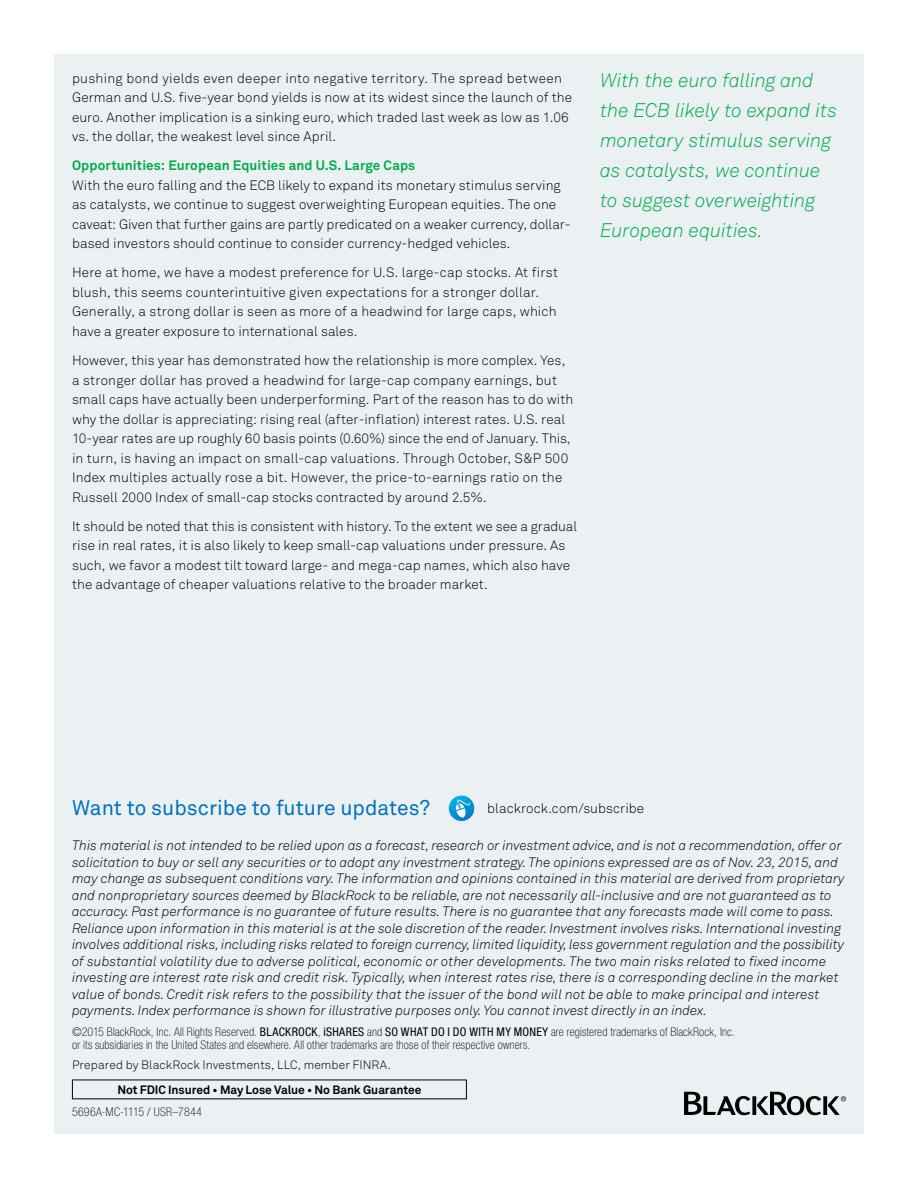
<style>
.page{position:relative;width:918px;height:1188px;background:#fff}
.page>*{position:absolute;margin:0;border:0;box-sizing:border-box;transform-origin:0 0}
.t1{font:21px "Akkurat Pro";color:#0072bc}
.t2{font:italic 19.5px/30px "Akkurat Light Pro";letter-spacing:-.005em;color:#00ab4e}
.t3{font:13.5px/19.5px "Akkurat Light Pro";letter-spacing:.005em;color:#000}
.t4{font:italic 13.5px/16.5px "Akkurat Light Pro";letter-spacing:.005em;color:#000}
.t5{font:700 13.5px "Akkurat Pro";letter-spacing:.01em;color:#00ab4e}
.t6{font:100 condensed 12px/13.5px "Helvetica Neue LT Std";letter-spacing:.015em;color:#000}
.t7{font:12px "Akkurat Light Pro";letter-spacing:.01em;color:#000}
.t8{font:700 12px "Akkurat Pro";letter-spacing:-.005em;color:#000}
.s1{font-weight:400}
</style>
<div class="page">
<div style="left:54px;top:54px;width:810px;height:1080px;background:#e9eff1"></div>
<svg style="left:684px;top:1092px;width:162px;height:23px"></svg>
<svg style="left:449px;top:796px;width:25px;height:25px"></svg>
<svg style="left:455px;top:799px;width:15px;height:19px"></svg>
<p class="t3" style="left:72px;top:68px;width:502px">pushing bond yields even deeper into negative territory. The spread between German and U.S. five-year bond yields is now at its widest since the launch of the euro. Another implication is a sinking euro, which traded last week as low as 1.06 vs. the dollar, the weakest level since April.</p>
<p class="t5" style="left:72px;top:157px;width:345px">Opportunities: European Equities and U.S. Large Caps</p>
<p class="t3" style="left:72px;top:176px;width:500px">With the euro falling and the ECB likely to expand its monetary stimulus serving as catalysts, we continue to suggest overweighting European equities. The one caveat: Given that further gains are partly predicated on a weaker currency, dollar&shy;based investors should continue to consider currency-hedged vehicles.</p>
<p class="t3" style="left:72px;top:263px;width:487px">Here at home, we have a modest preference for U.S. large-cap stocks. At first blush, this seems counterintuitive given expectations for a stronger dollar.<br>Generally, a strong dollar is seen as more of a headwind for large caps, which have a greater exposure to international sales.</p>
<p class="t3" style="left:72px;top:351px;width:503px">However, this year has demonstrated how the relationship is more complex. Yes, a stronger dollar has proved a headwind for large-cap company earnings, but small caps have actually been underperforming. Part of the reason has to do with why the dollar is appreciating: rising real (after-inflation) interest rates. U.S. real 10-year rates are up roughly 60 basis points (0.60%) since the end of January. This, in turn, is having an impact on small-cap valuations. Through October, S&amp;P 500<br>Index multiples actually rose a bit. However, the price-to-earnings ratio on the Russell 2000 Index of small-cap stocks contracted by around 2.5%.</p>
<p class="t3" style="left:72px;top:517px;width:507px">It should be noted that this is consistent with history. To the extent we see a gradual rise in real rates, it is also likely to keep small-cap valuations under pressure. As such, we favor a modest tilt toward large- and mega-cap names, which also have the advantage of cheaper valuations relative to the broader market.</p>
<h2 class="t2" style="left:600px;top:66px;width:239px">With the euro falling and the ECB likely to expand its monetary stimulus serving as catalysts, we continue to suggest overweighting<br>European equities.</h2>
<h1 class="t1" style="left:72px;top:795px;width:359px">Want to subscribe to future updates?</h1>
<p class="t3" style="left:487px;top:799px;width:158px">blackrock.com/subscribe</p>
<p class="t4" style="left:72px;top:838px;width:774px">This material is not intended to be relied upon as a forecast, research or investment advice, and is not a recommendation, offer or solicitation to buy or sell any securities or to adopt any investment strategy. The opinions expressed are as of Nov. 23, 2015, and may change as subsequent conditions vary. The information and opinions contained in this material are derived from proprietary and nonproprietary sources deemed by BlackRock to be reliable, are not necessarily all-inclusive and are not guaranteed as to accuracy. Past performance is no guarantee of future results. There is no guarantee that any forecasts made will come to pass.<br>Reliance upon information in this material is at the sole discretion of the reader. Investment involves risks. International investing involves additional risks, including risks related to foreign currency, limited liquidity, less government regulation and the possibility of substantial volatility due to adverse political, economic or other developments. The two main risks related to fixed income investing are interest rate risk and credit risk. Typically, when interest rates rise, there is a corresponding decline in the market value of bonds. Credit risk refers to the possibility that the issuer of the bond will not be able to make principal and interest payments. Index performance is shown for illustrative purposes only. You cannot invest directly in an index.</p>
<p class="t6" style="left:72px;top:1024px;width:664px">©2015 BlackRock, Inc. All Rights Reserved. <span class="s1">BLACKROCK</span>, <span class="s1">iSHARES</span> and <span class="s1">SO WHAT DO I DO WITH MY MONEY</span> are registered trademarks of BlackRock, Inc. or its subsidiaries in the United States and elsewhere. All other trademarks are those of their respective owners.</p>
<p class="t7" style="left:72px;top:1058px;width:320px">Prepared by BlackRock Investments, LLC, member FINRA.</p>
<p class="t8" style="left:117px;top:1082px;width:306px">Not FDIC Insured • May Lose Value • No Bank Guarantee</p>
<p class="t6" style="left:72px;top:1105px;width:131px">5696A-MC-1115 / USR–7844</p>
</div>
